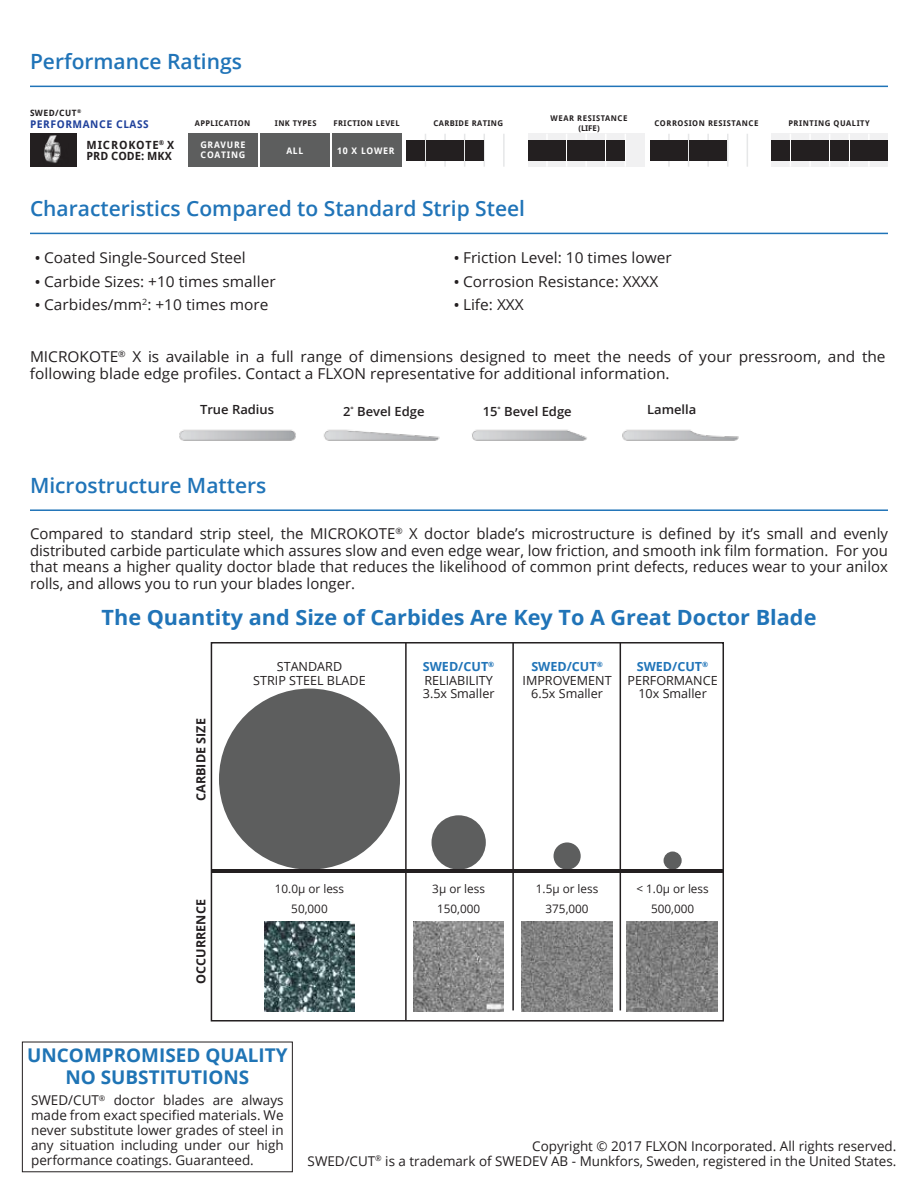
<style>
.page{position:relative;width:918px;height:1188px;background:#fff}
.page>*{position:absolute;margin:0;border:0;box-sizing:border-box;transform-origin:0 0}
.t1{font:600 21px "Open Sans";color:#2074b8}
.t2{font:700 21px "Open Sans";color:#2074b8}
.t3{font:700 18.9px/22.6px "Open Sans";color:#1f74b5;text-align:center}
.t4{font:15px/16.5px "Open Sans";color:#231f20}
.t5{font:13.5px/14.9px "Open Sans";color:#231f20;text-align:right}
.t6{font:12.6px/13.4px "Open Sans";color:#231f20;text-align:center}
.t7{font:600 12.6px "Open Sans";color:#231f20}
.t8{font:700 12.6px "Open Sans";letter-spacing:-.005em;color:#231f20}
.t9{font:11.7px "Open Sans";color:#231f20}
.t10{font:700 11.25px/11.2px "Droid Sans";letter-spacing:.05em;color:#231f20}
.t11{font:700 10.65px "Droid Sans";letter-spacing:.05em;color:#20419b}
.t12{font:700 9px/10.2px "Droid Sans";letter-spacing:.08em;color:#fff}
.t13{font:700 8.7px "Droid Sans";letter-spacing:.05em;color:#231f20}
.t14{font:700 7.95px/9.4px "Droid Sans";letter-spacing:.07em;color:#231f20;text-align:center}
.t15{font:700 7.95px "Droid Sans";letter-spacing:.05em;color:#231f20}
.s1{font-size:16.5px}
.s2{font-weight:700;color:#2074b8}
</style>
<div class="page">
<div style="left:30px;top:134px;width:46px;height:33px;background:#231f20"></div>
<img style="left:44px;top:135px;width:17px;height:28px">
<hr style="left:425px;top:134px;width:1px;height:33px;background:#e6e7e8">
<hr style="left:444px;top:134px;width:2px;height:33px;background:#e6e7e8">
<hr style="left:464px;top:134px;width:1px;height:33px;background:#e6e7e8">
<hr style="left:484px;top:134px;width:1px;height:33px;background:#e6e7e8">
<hr style="left:503px;top:134px;width:2px;height:33px;background:#e6e7e8">
<div style="left:426px;top:140px;width:19px;height:20px;background:#231f20"></div>
<div style="left:406px;top:140px;width:19px;height:20px;background:#231f20"></div>
<div style="left:446px;top:140px;width:18px;height:20px;background:#231f20"></div>
<div style="left:465px;top:140px;width:19px;height:20px;background:#231f20"></div>
<div style="left:189px;top:134px;width:69px;height:33px;background:#5d5e5e"></div>
<div style="left:260px;top:134px;width:69px;height:33px;background:#5d5e5e"></div>
<div style="left:332px;top:134px;width:69px;height:33px;background:#5d5e5e"></div>
<div style="left:528px;top:134px;width:117px;height:33px;background:#f1f1f2"></div>
<hr style="left:546px;top:134px;width:2px;height:33px;background:#fff">
<hr style="left:566px;top:134px;width:1px;height:33px;background:#fff">
<hr style="left:585px;top:134px;width:2px;height:33px;background:#fff">
<hr style="left:605px;top:134px;width:2px;height:33px;background:#fff">
<hr style="left:625px;top:134px;width:1px;height:33px;background:#fff">
<div style="left:528px;top:140px;width:18px;height:20px;background:#231f20"></div>
<div style="left:548px;top:140px;width:18px;height:20px;background:#231f20"></div>
<div style="left:567px;top:140px;width:19px;height:20px;background:#231f20"></div>
<div style="left:587px;top:140px;width:18px;height:20px;background:#231f20"></div>
<div style="left:606px;top:140px;width:19px;height:20px;background:#231f20"></div>
<hr style="left:668px;top:134px;width:2px;height:33px;background:#e6e7e8">
<hr style="left:688px;top:134px;width:1px;height:33px;background:#e6e7e8">
<hr style="left:707px;top:134px;width:2px;height:33px;background:#e6e7e8">
<hr style="left:727px;top:134px;width:2px;height:33px;background:#e6e7e8">
<hr style="left:747px;top:134px;width:1px;height:33px;background:#e6e7e8">
<div style="left:670px;top:140px;width:18px;height:20px;background:#231f20"></div>
<div style="left:650px;top:140px;width:18px;height:20px;background:#231f20"></div>
<div style="left:689px;top:140px;width:19px;height:20px;background:#231f20"></div>
<div style="left:709px;top:140px;width:18px;height:20px;background:#231f20"></div>
<div style="left:772px;top:134px;width:116px;height:33px;background:#f1f1f2"></div>
<hr style="left:790px;top:134px;width:1px;height:33px;background:#fff">
<hr style="left:809px;top:134px;width:2px;height:33px;background:#fff">
<hr style="left:829px;top:134px;width:1px;height:33px;background:#fff">
<hr style="left:848px;top:134px;width:2px;height:33px;background:#fff">
<hr style="left:868px;top:134px;width:2px;height:33px;background:#fff">
<div style="left:772px;top:140px;width:18px;height:20px;background:#231f20"></div>
<div style="left:791px;top:140px;width:18px;height:20px;background:#231f20"></div>
<div style="left:811px;top:140px;width:18px;height:20px;background:#231f20"></div>
<div style="left:830px;top:140px;width:19px;height:20px;background:#231f20"></div>
<div style="left:850px;top:140px;width:18px;height:20px;background:#231f20"></div>
<div style="left:869px;top:140px;width:19px;height:20px;background:#231f20"></div>
<hr style="left:30px;top:86px;width:858px;height:1px;background:#2074b8">
<hr style="left:30px;top:233px;width:858px;height:1px;background:#2074b8">
<img style="left:179px;top:429px;width:560px;height:12px">
<hr style="left:30px;top:509px;width:858px;height:2px;background:#2074b8">
<div style="left:219px;top:689px;width:181px;height:181px;background:#5d5e5e;border-radius:50%"></div>
<div style="left:432px;top:815px;width:54px;height:55px;background:#5d5e5e;border-radius:50%"></div>
<div style="left:664px;top:852px;width:18px;height:18px;background:#5d5e5e;border-radius:50%"></div>
<div style="left:554px;top:842px;width:27px;height:28px;background:#5d5e5e;border-radius:50%"></div>
<hr style="left:211px;top:870px;width:512px;height:3px;background:#231f20">
<hr style="left:405px;top:643px;width:2px;height:378px;background:#231f20">
<hr style="left:512px;top:643px;width:2px;height:367px;background:#231f20">
<hr style="left:620px;top:643px;width:1px;height:367px;background:#231f20">
<div style="left:211px;top:642px;width:513px;height:380px;border:2px solid #231f20"></div>
<img style="left:264px;top:921px;width:91px;height:91px">
<img style="left:413px;top:921px;width:91px;height:91px">
<img style="left:522px;top:921px;width:90px;height:91px">
<img style="left:627px;top:921px;width:90px;height:91px">
<div style="left:22px;top:1042px;width:271px;height:130px;border:1px solid #231f20"></div>
<h1 class="t1" style="left:30px;top:47px;width:214px">Performance Ratings</h1>
<p class="t13" style="left:30px;top:107px;width:53px">SWED/CUT<sup>®</sup></p>
<p class="t11" style="left:30px;top:118px;width:120px">PERFORMANCE CLASS</p>
<p class="t14" style="left:551px;top:114px;width:78px">WEAR RESISTANCE (LIFE)</p>
<p class="t15" style="left:195px;top:119px;width:57px">APPLICATION</p>
<p class="t15" style="left:275px;top:119px;width:43px">INK TYPES</p>
<p class="t15" style="left:333px;top:119px;width:68px">FRICTION LEVEL</p>
<p class="t15" style="left:433px;top:119px;width:71px">CARBIDE RATING</p>
<p class="t14" style="left:655px;top:119px;width:105px">CORROSION RESISTANCE</p>
<p class="t14" style="left:788px;top:119px;width:83px">PRINTING QUALITY</p>
<p class="t10" style="left:87px;top:140px;width:89px">MICROKOTE<sup>®</sup> X<br>PRD CODE: MKX</p>
<p class="t12" style="left:200px;top:140px;width:47px">GRAVURE<br>COATING</p>
<p class="t12" style="left:286px;top:145px;width:18px">ALL</p>
<p class="t12" style="left:337px;top:145px;width:59px">10 X LOWER</p>
<h1 class="t1" style="left:30px;top:194px;width:497px">Characteristics Compared to Standard Strip Steel</h1>
<p class="t4" style="left:35px;top:249px;width:213px"><span class="s1">•</span> Coated Single-Sourced Steel</p>
<p class="t4" style="left:35px;top:273px;width:243px"><span class="s1">•</span> Carbide Sizes: +10 times smaller</p>
<p class="t4" style="left:35px;top:295px;width:235px"><span class="s1">•</span> Carbides/mm<sup>2</sup>: +10 times more</p>
<p class="t4" style="left:453px;top:249px;width:220px"><span class="s1">•</span> Friction Level: 10 times lower</p>
<p class="t4" style="left:453px;top:273px;width:207px"><span class="s1">•</span> Corrosion Resistance: XXXX</p>
<p class="t4" style="left:453px;top:295px;width:72px"><span class="s1">•</span> Life: XXX</p>
<p class="t4" style="left:30px;top:348px;width:857px">MICROKOTE<sup>®</sup> X is available in a full range of dimensions designed to meet the needs of your pressroom, and the following blade edge profiles. Contact a FLXON representative for additional information.</p>
<p class="t7" style="left:343px;top:403px;width:83px">2<sup>°</sup> Bevel Edge</p>
<p class="t7" style="left:200px;top:400px;width:76px">True Radius</p>
<p class="t7" style="left:483px;top:403px;width:90px">15<sup>°</sup> Bevel Edge</p>
<p class="t7" style="left:647px;top:400px;width:51px">Lamella</p>
<h1 class="t1" style="left:30px;top:471px;width:238px">Microstructure Matters</h1>
<p class="t4" style="left:30px;top:525px;width:860px;text-align:justify">Compared to standard strip steel, the MICROKOTE<sup>®</sup> X doctor blade’s microstructure is defined by it’s small and evenly distributed carbide particulate which assures slow and even edge wear, low friction, and smooth ink film formation. For you that means a higher quality doctor blade that reduces the likelihood of common print defects, reduces wear to your anilox rolls, and allows you to run your blades longer.</p>
<h1 class="t2" style="left:102px;top:602px;width:716px">The Quantity and Size of Carbides Are Key To A Great Doctor Blade</h1>
<p class="t8" style="left:192px;top:801px;width:84px;rotate:-90deg">CARBIDE SIZE</p>
<p class="t8" style="left:192px;top:984px;width:86px;rotate:-90deg">OCCURRENCE</p>
<p class="t6" style="left:253px;top:660px;width:114px">STANDARD<br>STRIP STEEL BLADE</p>
<p class="t6" style="left:423px;top:660px;width:73px;text-align:left"><span class="s2">SWED/CUT</span><sup>®<br></sup>RELIABILITY<br>3.5x Smaller</p>
<p class="t6" style="left:522px;top:660px;width:91px"><span class="s2">SWED/CUT</span><sup>®<br></sup>IMPROVEMENT<br>6.5x Smaller</p>
<p class="t6" style="left:628px;top:660px;width:92px"><span class="s2">SWED/CUT</span><sup>®<br></sup>PERFORMANCE<br>10x Smaller</p>
<p class="t9" style="left:275px;top:881px;width:71px">10.0μ or less</p>
<p class="t9" style="left:432px;top:881px;width:54px">3μ or less</p>
<p class="t9" style="left:536px;top:881px;width:64px">1.5μ or less</p>
<p class="t9" style="left:636px;top:881px;width:74px">&lt; 1.0μ or less</p>
<p class="t9" style="left:291px;top:901px;width:38px">50,000</p>
<p class="t9" style="left:437px;top:901px;width:45px">150,000</p>
<p class="t9" style="left:546px;top:901px;width:45px">375,000</p>
<p class="t9" style="left:651px;top:901px;width:45px">500,000</p>
<p class="t3" style="left:27px;top:1043px;width:262px">UNCOMPROMISED QUALITY<br>NO SUBSTITUTIONS</p>
<p class="t5" style="left:31px;top:1092px;width:254px;text-align:justify">SWED/CUT<sup>®</sup> doctor blades are always made from exact specified materials. We never substitute lower grades of steel in any situation including under our high performance coatings. Guaranteed.</p>
<p class="t5" style="left:308px;top:1138px;width:590px">Copyright © 2017 FLXON Incorporated. All rights reserved.<br>SWED/CUT<sup>®</sup> is a trademark of SWEDEV AB - Munkfors, Sweden, registered in the United States.</p>
</div>
